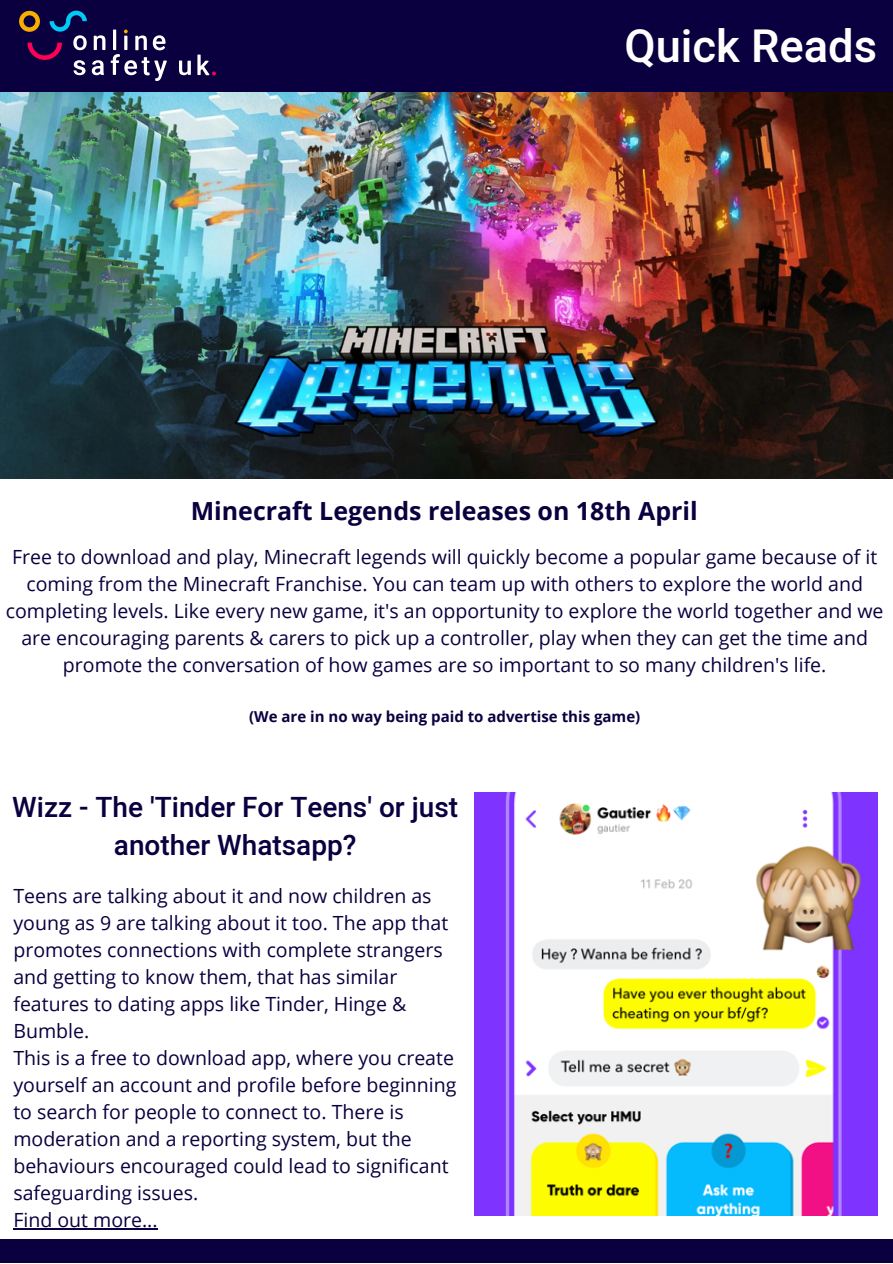
<style>
.page{position:relative;width:893px;height:1264px;background:#fff}
.page>*{position:absolute;margin:0;border:0;box-sizing:border-box;transform-origin:0 0}
.t1{font:500 45.3px "Heebo";color:#fff}
.t2{font:500 27.9px/38.2px "Heebo";color:#0a003f;text-align:center}
.t3{font:700 24.9px "Open Sans";color:#0a003f}
.t4{font:19.5px/27px "Open Sans";color:#0a003f;text-align:center}
.t5{font:700 15px "Open Sans";color:#0a003f}
</style>
<div class="page">
<div style="left:0;top:1239px;width:892px;height:23px;background:#0a003f"></div>
<div style="left:0;top:0;width:892px;height:93px;background:#0a003f"></div>
<img style="left:0;top:92px;width:892px;height:386px">
<img style="left:474px;top:792px;width:403px;height:423px">
<svg style="left:179px;top:61px;width:12px;height:14px"></svg>
<svg style="left:19px;top:11px;width:86px;height:64px"></svg>
<svg style="left:197px;top:55px;width:19px;height:20px"></svg>
<svg style="left:111px;top:30px;width:56px;height:51px"></svg>
<hr style="left:13px;top:1228px;width:145px;height:1px;background:#0a003f">
<h1 class="t1" style="left:624px;top:15px;width:254px">Quick Reads</h1>
<p class="t3" style="left:191px;top:493px;width:508px">Minecraft Legends releases on 18th April</p>
<p class="t4" style="left:6px;top:543px;width:879px">Free to download and play, Minecraft legends will quickly become a popular game because of it coming from the Minecraft Franchise. You can team up with others to explore the world and completing levels. Like every new game, it's an opportunity to explore the world together and we are encouraging parents &amp; carers to pick up a controller, play when they can get the time and promote the conversation of how games are so important to so many children's life.</p>
<p class="t5" style="left:249px;top:706px;width:393px">(We are in no way being paid to advertise this game)</p>
<h2 class="t2" style="left:12px;top:789px;width:447px">Wizz - The 'Tinder For Teens' or just another Whatsapp?</h2>
<p class="t4" style="left:13px;top:882px;width:444px;text-align:left">Teens are talking about it and now children as young as 9 are talking about it too. The app that promotes connections with complete strangers and getting to know them, that has similar features to dating apps like Tinder, Hinge &amp; Bumble.<br>This is a free to download app, where you create yourself an account and profile before beginning to search for people to connect to. There is moderation and a reporting system, but the behaviours encouraged could lead to significant safeguarding issues.<br>Find out more...</p>
</div>
